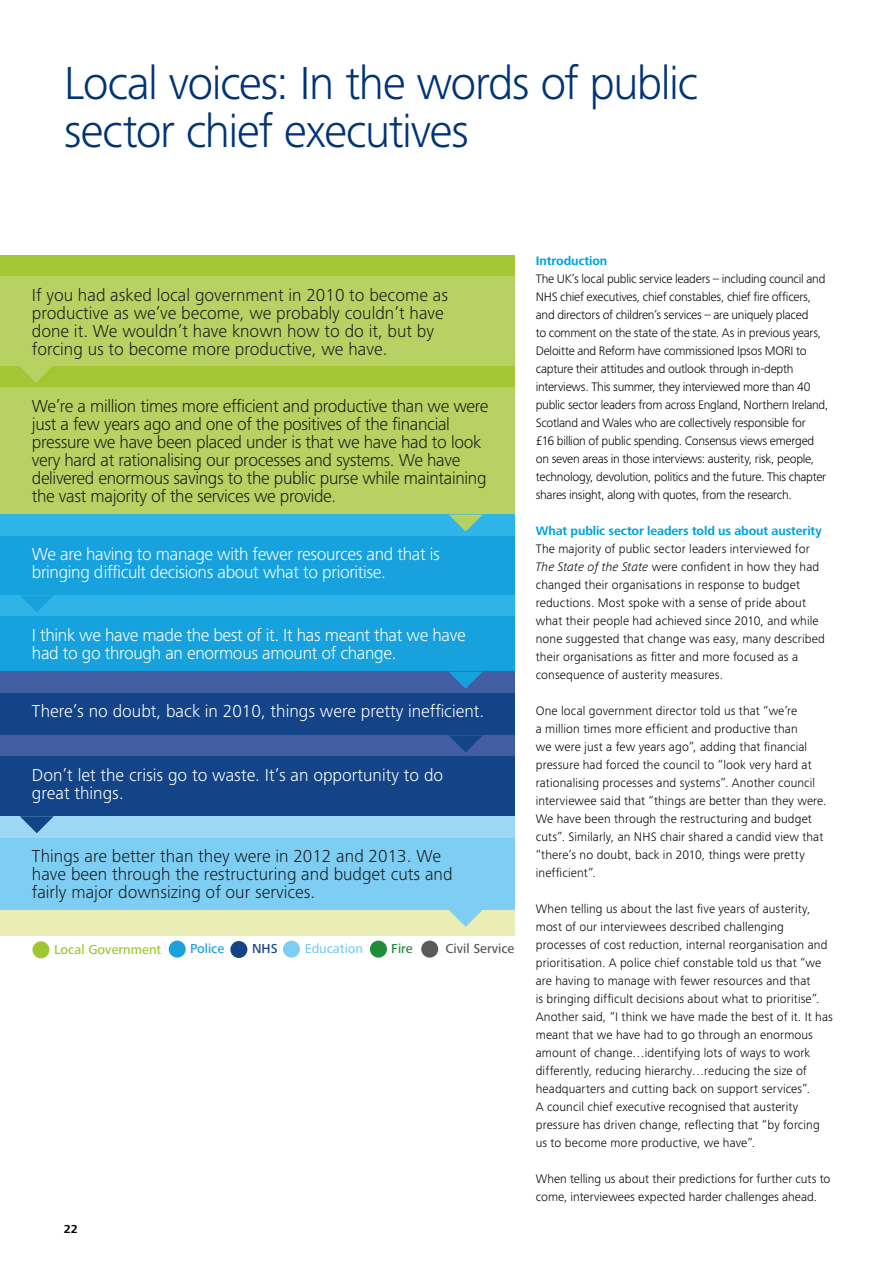
<style>
.page{position:relative;width:893px;height:1263px;background:#fff}
.page>*{position:absolute;margin:0;border:0;box-sizing:border-box;transform-origin:0 0}
.t1{font:300 48px/48px "Frutiger Next Pro";letter-spacing:-.03em;color:#003477}
.t2{font:300 18px/18px "Frutiger Next Pro";letter-spacing:-.02em;color:#1e1e1c}
.t3{font:300 18px/18px "Frutiger Next Pro";color:#1e1e1c}
.t4{font:300 18px/18px "Frutiger Next Pro";letter-spacing:-.02em;color:#fff}
.t5{font:300 18px/18px "Frutiger Next Pro";color:#fff}
.t6{font:500 13.5px "Frutiger Next Pro";color:#a1c634}
.t7{font:500 13.5px "Frutiger Next Pro";color:#5b595b}
.t8{font:500 13.5px "Frutiger Next Pro";color:#7ecef3}
.t9{font:500 13.5px "Frutiger Next Pro";color:#1aa2dc}
.t10{font:500 13.5px "Frutiger Next Pro";color:#1f8c37}
.t11{font:500 13.5px "Frutiger Next Pro";color:#154387}
.t12{font:300 12.75px/18px "Frutiger Next Pro";letter-spacing:.005em;color:#000}
.t13{font:300 12.75px/18px "Frutiger Next Pro";letter-spacing:-.02em;color:#000}
.t14{font:700 12.75px "Frutiger Next Pro";letter-spacing:-.01em;color:#00a3de}
.t15{font:700 12px "Frutiger Next Pro";color:#000}
.s1{font-style:italic}
</style>
<div class="page">
<div style="left:0;top:387px;width:514px;height:127px;background:#b7d163"></div>
<div style="left:0;top:255px;width:514px;height:21px;background:#a2c634"></div>
<div style="left:0;top:366px;width:514px;height:21px;background:#a2c634"></div>
<div style="left:0;top:276px;width:514px;height:90px;background:#b7d163"></div>
<svg style="left:20px;top:366px;width:33px;height:17px"></svg>
<div style="left:0;top:514px;width:514px;height:22px;background:#2fb4e9"></div>
<svg style="left:449px;top:514px;width:34px;height:17px"></svg>
<div style="left:0;top:536px;width:514px;height:59px;background:#17a2dd"></div>
<div style="left:0;top:595px;width:514px;height:22px;background:#2fb4e9"></div>
<div style="left:0;top:617px;width:514px;height:72px;background:#17a2dd"></div>
<svg style="left:20px;top:595px;width:33px;height:17px"></svg>
<div style="left:0;top:910px;width:514px;height:25px;background:#eaeeb6"></div>
<div style="left:169px;top:941px;width:17px;height:17px;background:#1aa2dc;border-radius:50%"></div>
<div style="left:32px;top:941px;width:17px;height:17px;background:#a1c634;border-radius:50%"></div>
<div style="left:370px;top:941px;width:17px;height:17px;background:#1f8c37;border-radius:50%"></div>
<div style="left:230px;top:941px;width:17px;height:17px;background:#154387;border-radius:50%"></div>
<div style="left:421px;top:941px;width:17px;height:17px;background:#5b595b;border-radius:50%"></div>
<div style="left:283px;top:941px;width:17px;height:17px;background:#7ecef3;border-radius:50%"></div>
<div style="left:0;top:837px;width:514px;height:73px;background:#7ecef4"></div>
<div style="left:0;top:672px;width:514px;height:21px;background:#425ea2"></div>
<svg style="left:449px;top:672px;width:33px;height:17px"></svg>
<div style="left:0;top:693px;width:514px;height:42px;background:#144488"></div>
<div style="left:0;top:735px;width:514px;height:22px;background:#425ea2"></div>
<svg style="left:449px;top:735px;width:33px;height:17px"></svg>
<svg style="left:449px;top:910px;width:34px;height:17px"></svg>
<div style="left:0;top:816px;width:514px;height:21px;background:#9cd7f5"></div>
<div style="left:0;top:757px;width:514px;height:59px;background:#144488"></div>
<svg style="left:20px;top:816px;width:34px;height:17px"></svg>
<h1 class="t1" style="left:64px;top:59px;width:636px">Local voices: In the words of public sector chief executives</h1>
<h2 class="t3" style="left:32px;top:286px;width:418px">If you had asked local government in 2010 to become as productive as we’ve become, we probably couldn’t have done it. We wouldn’t have known how to do it, but by forcing us to become more productive, we have.</h2>
<p class="t2" style="left:32px;top:396px;width:458px">We’re a million times more efficient and productive than we were just a few years ago and one of the positives of the financial pressure we have been placed under is that we have had to look very hard at rationalising our processes and systems. We have delivered enormous savings to the public purse while maintaining the vast majority of the services we provide.</p>
<h2 class="t4" style="left:32px;top:545px;width:410px">We are having to manage with fewer resources and that is bringing difficult decisions about what to prioritise.</h2>
<h2 class="t4" style="left:32px;top:626px;width:435px">I think we have made the best of it. It has meant that we have had to go through an enormous amount of change.</h2>
<h2 class="t5" style="left:32px;top:702px;width:454px">There’s no doubt, back in 2010, things were pretty inefficient.</h2>
<h2 class="t5" style="left:32px;top:766px;width:413px">Don’t let the crisis go to waste. It’s an opportunity to do great things.</h2>
<h2 class="t3" style="left:32px;top:847px;width:422px">Things are better than they were in 2012 and 2013. We have been through the restructuring and budget cuts and fairly major downsizing of our services.</h2>
<p class="t6" style="left:54px;top:941px;width:109px">Local Government</p>
<p class="t9" style="left:190px;top:940px;width:36px">Police</p>
<p class="t11" style="left:252px;top:941px;width:27px">NHS</p>
<p class="t8" style="left:305px;top:940px;width:60px">Education</p>
<p class="t10" style="left:391px;top:940px;width:23px">Fire</p>
<p class="t7" style="left:446px;top:940px;width:70px">Civil Service</p>
<p class="t15" style="left:64px;top:1222px;width:16px">22</p>
<p class="t14" style="left:536px;top:253px;width:73px">Introduction</p>
<p class="t13" style="left:536px;top:270px;width:294px">The UK’s local public service leaders – including council and NHS chief executives, chief constables, chief fire officers, and directors of children’s services – are uniquely placed<br>to comment on the state of the state. As in previous years, Deloitte and Reform have commissioned Ipsos MORI to capture their attitudes and outlook through in-depth interviews. This summer, they interviewed more than 40 public sector leaders from across England, Northern Ireland, Scotland and Wales who are collectively responsible for<br>£16 billion of public spending. Consensus views emerged on seven areas in those interviews: austerity, risk, people, technology, devolution, politics and the future. This chapter shares insight, along with quotes, from the research.</p>
<p class="t14" style="left:536px;top:524px;width:288px">What public sector leaders told us about austerity</p>
<p class="t12" style="left:536px;top:540px;width:290px">The majority of public sector leaders interviewed for <span class="s1">The State of the State</span> were confident in how they had changed their organisations in response to budget reductions. Most spoke with a sense of pride about what their people had achieved since 2010, and while none suggested that change was easy, many described their organisations as fitter and more focused as a consequence of austerity measures.</p>
<p class="t12" style="left:536px;top:702px;width:292px">One local government director told us that “we’re<br>a million times more efficient and productive than<br>we were just a few years ago”, adding that financial pressure had forced the council to “look very hard at rationalising processes and systems”. Another council interviewee said that “things are better than they were.<br>We have been through the restructuring and budget cuts”. Similarly, an NHS chair shared a candid view that “there’s no doubt, back in 2010, things were pretty inefficient”.</p>
<p class="t12" style="left:536px;top:900px;width:299px">When telling us about the last five years of austerity, most of our interviewees described challenging processes of cost reduction, internal reorganisation and prioritisation. A police chief constable told us that “we are having to manage with fewer resources and that<br>is bringing difficult decisions about what to prioritise”.<br>Another said, “I think we have made the best of it. It has meant that we have had to go through an enormous amount of change…identifying lots of ways to work differently, reducing hierarchy…reducing the size of headquarters and cutting back on support services”.<br>A council chief executive recognised that austerity pressure has driven change, reflecting that “by forcing us to become more productive, we have”.</p>
<p class="t12" style="left:536px;top:1170px;width:296px">When telling us about their predictions for further cuts to come, interviewees expected harder challenges ahead.</p>
</div>
